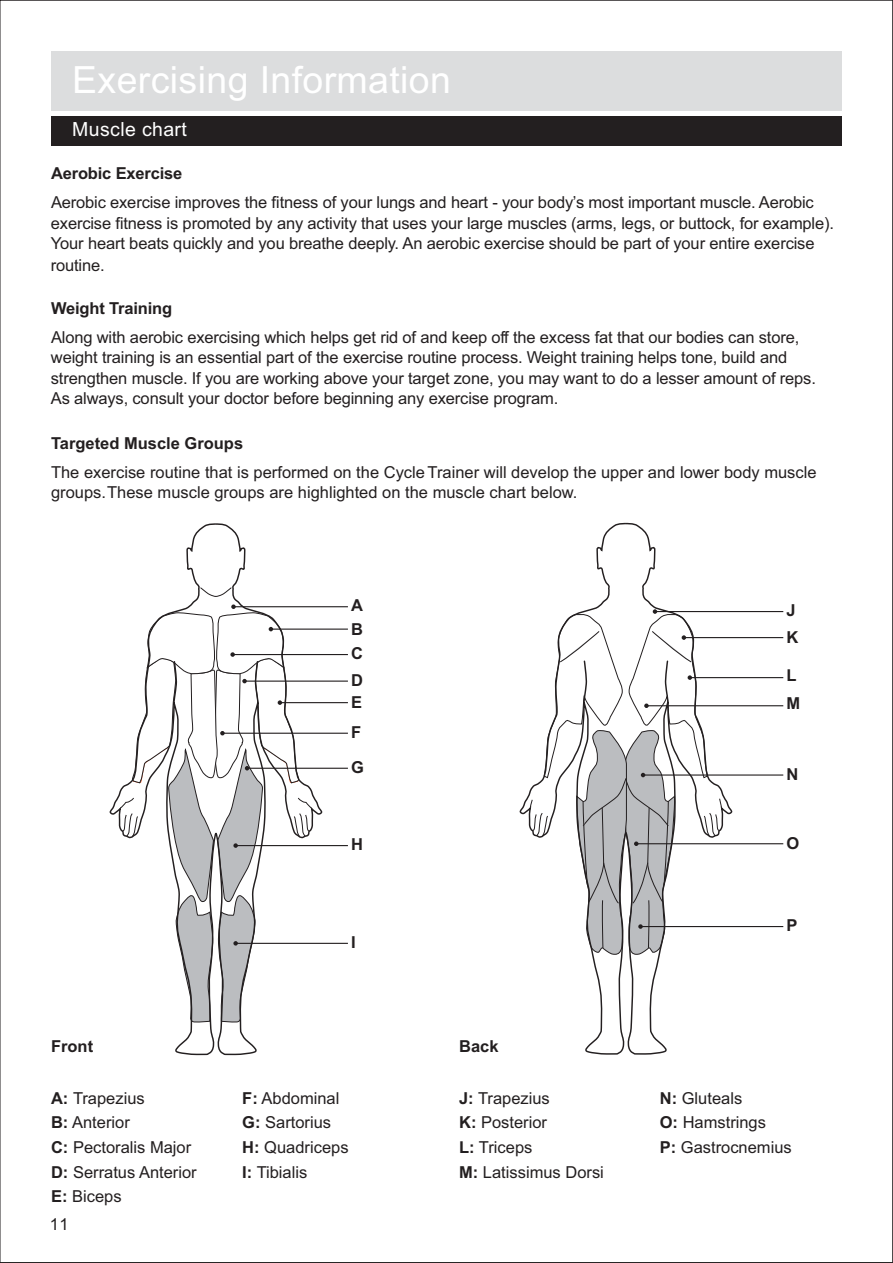
<style>
.page{position:relative;width:893px;height:1263px;background:#fff}
.page>*{position:absolute;margin:0;border:0;box-sizing:border-box;transform-origin:0 0}
.t1{font:37.5px "Arial";letter-spacing:.01em;color:#fff}
.t2{font:19.5px "Arial";letter-spacing:.02em;color:#fff}
.t3{font:16.5px/24.6px "Arial";letter-spacing:-.01em;color:#231f20}
.t4{font:700 16.5px/23.9px "Arial";letter-spacing:-.01em;color:#231f20}
.s1{font-weight:700}
</style>
<div class="page">
<div style="left:51px;top:51px;width:791px;height:60px;background:#dcddde"></div>
<div style="left:51px;top:116px;width:791px;height:30px;background:#231f20"></div>
<svg style="left:109px;top:523px;width:105px;height:533px"></svg>
<svg style="left:214px;top:523px;width:110px;height:533px"></svg>
<svg style="left:200px;top:587px;width:32px;height:10px"></svg>
<svg style="left:519px;top:522px;width:105px;height:533px"></svg>
<svg style="left:624px;top:522px;width:109px;height:533px"></svg>
<hr style="left:233px;top:606px;width:115px;height:1px;background:#231f20">
<hr style="left:271px;top:629px;width:77px;height:1px;background:#231f20">
<hr style="left:233px;top:654px;width:115px;height:1px;background:#231f20">
<hr style="left:280px;top:702px;width:68px;height:1px;background:#231f20">
<hr style="left:222px;top:733px;width:126px;height:1px;background:#231f20">
<hr style="left:247px;top:768px;width:101px;height:1px;background:#231f20">
<hr style="left:236px;top:845px;width:112px;height:1px;background:#231f20">
<hr style="left:236px;top:943px;width:112px;height:1px;background:#231f20">
<hr style="left:655px;top:611px;width:128px;height:1px;background:#231f20">
<hr style="left:684px;top:637px;width:99px;height:1px;background:#231f20">
<hr style="left:690px;top:677px;width:93px;height:1px;background:#231f20">
<hr style="left:646px;top:705px;width:137px;height:1px;background:#231f20">
<hr style="left:643px;top:774px;width:140px;height:2px;background:#231f20">
<hr style="left:636px;top:843px;width:147px;height:1px;background:#231f20">
<hr style="left:640px;top:926px;width:143px;height:1px;background:#231f20">
<svg style="left:529px;top:609px;width:193px;height:346px"></svg>
<hr style="left:245px;top:681px;width:103px;height:1px;background:#231f20">
<svg style="left:120px;top:604px;width:192px;height:419px"></svg>
<h1 class="t1" style="left:72px;top:66px;width:380px">Exercising Information</h1>
<p class="t2" style="left:72px;top:122px;width:116px">Muscle chart</p>
<p class="t4" style="left:51px;top:163px;width:133px">Aerobic Exercise</p>
<p class="t3" style="left:51px;top:194px;width:785px;line-height:20.9px">Aerobic exercise improves the -tness of your lungs and heart - your body’s most important muscle. Aerobic exercise -tness is promoted by any activity that uses your large muscles (arms, legs, or buttock, for example).<br>Your heart beats quickly and you breathe deeply. An aerobic exercise should be part of your entire exercise routine.</p>
<p class="t4" style="left:51px;top:298px;width:123px">Weight Training</p>
<p class="t3" style="left:51px;top:329px;width:766px;line-height:20.4px">Along with aerobic exercising which helps get rid of and keep off the excess fat that our bodies can store, weight training is an essential part of the exercise routine process. Weight training helps tone, build and strengthen muscle. If you are working above your target zone, you may want to do a lesser amount of reps.<br>As always, consult your doctor before beginning any exercise program.</p>
<p class="t4" style="left:51px;top:433px;width:194px">Targeted Muscle Groups</p>
<p class="t3" style="left:51px;top:463px;width:767px;line-height:20.4px">The exercise routine that is performed on the Cycle Trainer will develop the upper and lower body muscle groups. These muscle groups are highlighted on the muscle chart below.</p>
<p class="t4" style="left:351px;top:595px;width:13px;text-align:justify">A B C</p>
<p class="t4" style="left:351px;top:689px;width:13px;line-height:29.7px">E<br>F</p>
<p class="t4" style="left:351px;top:757px;width:14px">G</p>
<p class="t4" style="left:351px;top:670px;width:13px">D</p>
<p class="t4" style="left:351px;top:834px;width:13px">H</p>
<p class="t4" style="left:351px;top:932px;width:6px">I</p>
<p class="t4" style="left:51px;top:1036px;width:44px">Front</p>
<p class="t4" style="left:459px;top:1036px;width:41px">Back</p>
<p class="t4" style="left:786px;top:599px;width:13px;line-height:27px">J<br>K</p>
<p class="t4" style="left:786px;top:663px;width:15px;line-height:27.8px">L<br>M</p>
<p class="t4" style="left:786px;top:764px;width:13px">N</p>
<p class="t4" style="left:786px;top:833px;width:14px">O</p>
<p class="t4" style="left:786px;top:915px;width:13px">P</p>
<p class="t3" style="left:51px;top:1087px;width:147px"><span class="s1">A:</span> Trapezius<br><span class="s1">B:</span> Anterior<br><span class="s1">C:</span> Pectoralis Major<br><span class="s1">D:</span> Serratus Anterior<br><span class="s1">E:</span> Biceps</p>
<p class="t3" style="left:242px;top:1087px;width:108px"><span class="s1">F:</span> Abdominal<br><span class="s1">G:</span> Sartorius<br><span class="s1">H:</span> Quadriceps<br><span class="s1">I:</span> Tibialis</p>
<p class="t3" style="left:459px;top:1087px;width:146px"><span class="s1">J:</span> Trapezius<br><span class="s1">K:</span> Posterior<br><span class="s1">L:</span> Triceps<br><span class="s1">M:</span> Latissimus Dorsi</p>
<p class="t3" style="left:660px;top:1087px;width:133px"><span class="s1">N:</span> Gluteals<br><span class="s1">O:</span> Hamstrings<br><span class="s1">P:</span> Gastrocnemius</p>
<p class="t3" style="left:50px;top:1214px;width:20px">11</p>
</div>
